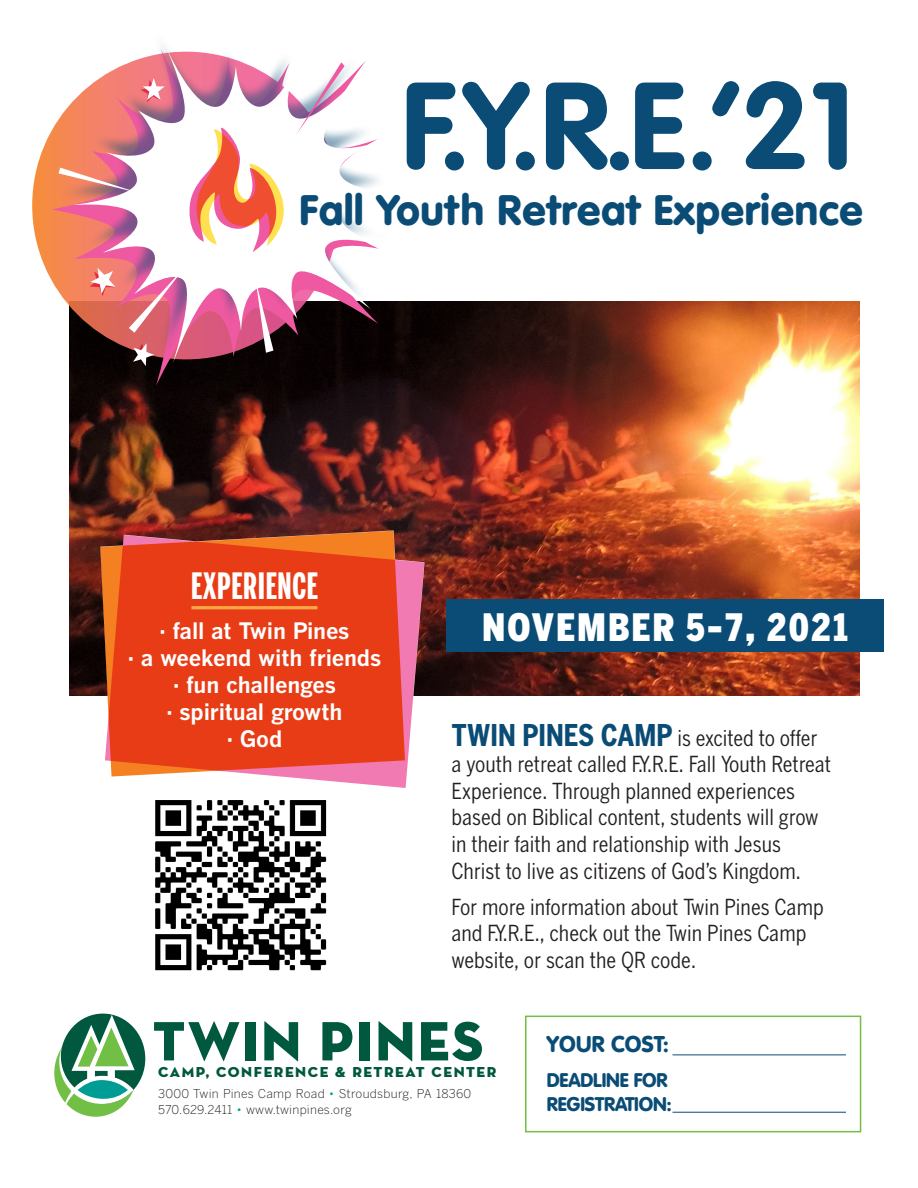
<style>
.page{position:relative;width:918px;height:1188px;background:#fff}
.page>*{position:absolute;margin:0;border:0;box-sizing:border-box;transform-origin:0 0}
.t1{font:700 121.5px "VAG Rounded";color:#0a4c75}
.t2{font:56.4px "Neutra Display PS Titling";letter-spacing:.04em;color:#00583f}
.t3{font:900 42px "VAG Rounded";letter-spacing:.02em;color:#0a4c75}
.t4{font:900 37.5px "Benton Gothic Cond";letter-spacing:.05em;color:#fff}
.t5{font:700 36px "Benton Sans Extra Comp";letter-spacing:.02em;color:#fff}
.t6{font:700 22.5px "Benton Gothic";letter-spacing:-.01em;color:#fff}
.t7{font:900 22.5px "VAG Rounded";letter-spacing:.01em;color:#0a4c75}
.t8{font:21.9px/26.5px "Benton Gothic Cond";color:#231f20}
.t9{font:900 19.5px/24px "VAG Rounded";letter-spacing:-.01em;color:#0a4c75}
.t10{font:14.7px "Neutra Display PS Titling";letter-spacing:.1em;color:#00583f}
.t11{font:300 12px "Benton Gothic";letter-spacing:.02em;color:#231f20}
.s1{font-weight:700;font-size:29.7px;color:#0a4c75}
.s2{color:#009d95}
</style>
<div class="page">
<img style="left:69px;top:302px;width:791px;height:393px">
<svg style="left:54px;top:1013px;width:92px;height:104px"></svg>
<div style="left:525px;top:1016px;width:336px;height:116px;border:2px solid #71bf44"></div>
<hr style="left:673px;top:1112px;width:173px;height:1px;background:#0a4c75">
<hr style="left:673px;top:1054px;width:173px;height:1px;background:#0a4c75">
<div style="left:446px;top:599px;width:438px;height:53px;background:#0a4c75"></div>
<img style="left:155px;top:803px;width:172px;height:168px">
<svg style="left:81px;top:504px;width:346px;height:299px"></svg>
<svg style="left:100px;top:531px;width:305px;height:246px"></svg>
<svg style="left:105px;top:535px;width:319px;height:253px;background:#e65031"></svg>
<hr style="left:191px;top:606px;width:126px;height:3px;background:#faa846">
<div style="left:32px;top:52px;width:308px;height:307px;background:#f58b43;border-radius:50%"></div>
<svg style="left:52px;top:120px;width:327px;height:266px;fill:#0c0403"></svg>
<svg style="left:130px;top:364px;width:24px;height:2px"></svg>
<div style="left:58px;top:28px;width:333px;height:330px;background:#0a4c75;opacity:.5"></div>
<svg style="left:72px;top:45px;width:323px;height:319px"></svg>
<svg style="left:256px;top:280px;width:17px;height:73px"></svg>
<svg style="left:129px;top:266px;width:57px;height:67px;background:#df83a1"></svg>
<svg style="left:59px;top:168px;width:80px;height:25px;background:#d68c8a"></svg>
<svg style="left:140px;top:78px;width:25px;height:24px"></svg>
<svg style="left:90px;top:268px;width:25px;height:28px"></svg>
<svg style="left:189px;top:62px;width:156px;height:190px;background:#f2cdcd"></svg>
<p class="t1" style="left:401px;top:55px;width:455px">F.Y.R.E.’21</p>
<p class="t3" style="left:300px;top:185px;width:565px">Fall Youth Retreat Experience</p>
<p class="t5" style="left:191px;top:565px;width:128px">EXPERIENCE</p>
<p class="t6" style="left:160px;top:617px;width:191px">· fall at Twin Pines</p>
<p class="t6" style="left:128px;top:644px;width:255px">· a weekend with friends</p>
<p class="t6" style="left:173px;top:671px;width:164px">· fun challenges</p>
<p class="t6" style="left:167px;top:698px;width:177px">· spiritual growth</p>
<p class="t6" style="left:227px;top:725px;width:57px">· God</p>
<p class="t4" style="left:482px;top:603px;width:368px">NOVEMBER 5-7, 2021</p>
<p class="t8" style="left:452px;top:724px;width:381px"><span class="s1">TWIN PINES CAMP</span> is excited to offer a youth retreat called F.Y.R.E. Fall Youth Retreat Experience. Through planned experiences based on Biblical content, students will grow in their faith and relationship with Jesus Christ to live as citizens of God’s Kingdom.</p>
<p class="t8" style="left:452px;top:893px;width:374px">For more information about Twin Pines Camp and F.Y.R.E., check out the Twin Pines Camp website, or scan the QR code.</p>
<p class="t2" style="left:153px;top:1006px;width:332px">TWIN PINES</p>
<p class="t10" style="left:158px;top:1062px;width:340px">CAMP, CONFERENCE &amp; RETREAT CENTER</p>
<p class="t11" style="left:158px;top:1086px;width:315px">3000 Twin Pines Camp Road <span class="s2">•</span> Stroudsburg, PA 18360</p>
<p class="t11" style="left:158px;top:1102px;width:195px">570.629.2411 <span class="s2">•</span> www.twinpines.org</p>
<p class="t7" style="left:547px;top:1031px;width:124px">YOUR COST:</p>
<p class="t9" style="left:547px;top:1068px;width:127px">DEADLINE FOR<br>REGISTRATION:</p>
</div>
